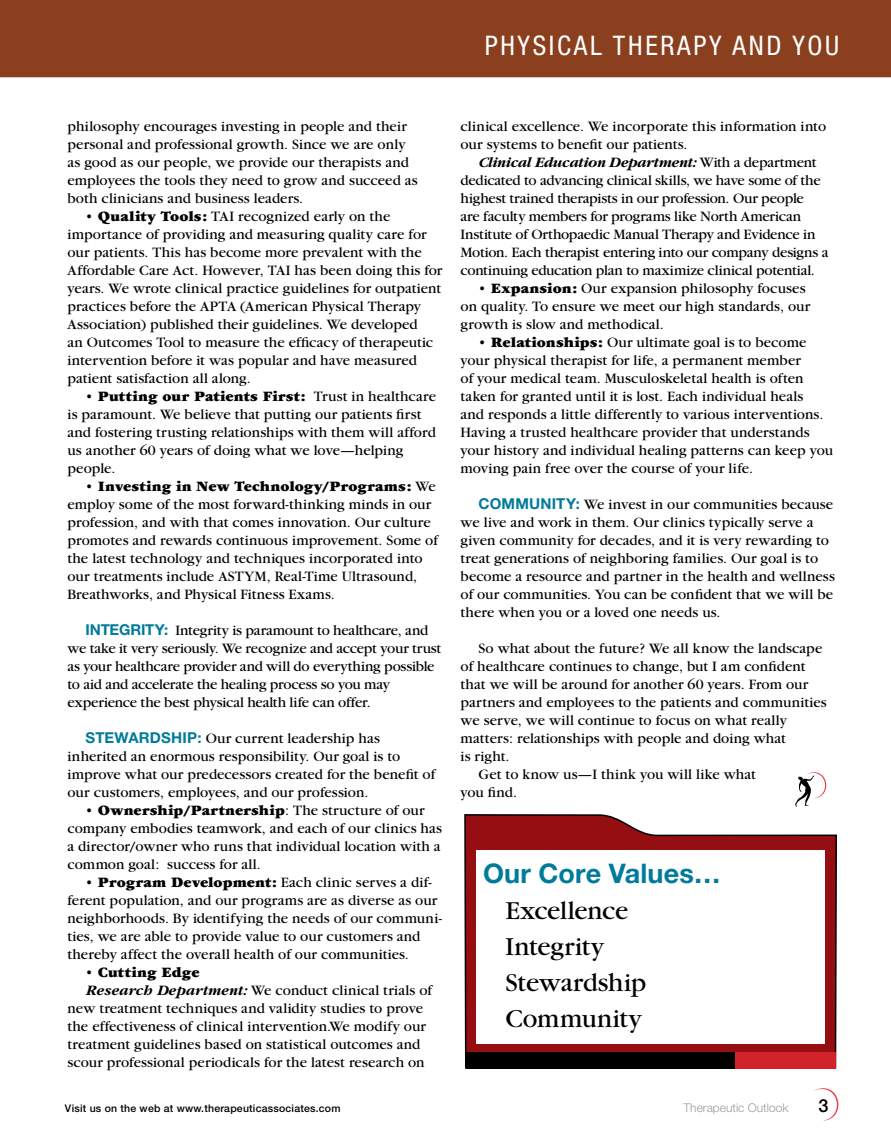
<style>
.page{position:relative;width:891px;height:1148px;background:#fff}
.page>*{position:absolute;margin:0;border:0;box-sizing:border-box;transform-origin:0 0}
.t1{font:27px/36px "Garamond";letter-spacing:-.005em;color:#000}
.t2{font:condensed 27px "Helvetica Neue";letter-spacing:.1em;color:#fff}
.t3{font:700 27px "Helvetica Neue";color:#007b9b}
.t4{font:500 18px "Helvetica Neue";color:#000}
.t5{font:15px/18px "Garamond";letter-spacing:.005em;color:#000}
.t6{font:15px/18px "Garamond";letter-spacing:-.015em;color:#000}
.t7{font:900 15px "Garamond";letter-spacing:.01em;color:#000}
.t8{font:300 12px "Helvetica Neue";color:#999b9e}
.t9{font:500 10.5px "Helvetica Neue";letter-spacing:.02em;color:#000}
.s1{font-weight:900}
.s2{font-family:"Helvetica Neue";font-weight:700;color:#007b9b}
.s3{font-weight:700;font-style:italic}
</style>
<div class="page">
<div style="left:0;top:0;width:891px;height:77px;background:#8a3f1e"></div>
<svg style="left:463px;top:0;width:375px;height:1069px"></svg>
<div style="left:476px;top:849px;width:348px;height:194px;background:#fff"></div>
<div style="left:466px;top:1052px;width:370px;height:16px;background:#000"></div>
<div style="left:735px;top:1052px;width:100px;height:17px;background:#d2232a"></div>
<svg style="left:793px;top:772px;width:37px;height:36px"></svg>
<svg style="left:814px;top:1088px;width:25px;height:32px"></svg>
<h1 class="t2" style="left:485px;top:30px;width:356px">PHYSICAL THERAPY AND YOU</h1>
<p class="t5" style="left:68px;top:117px;width:352px">philosophy encourages investing in people and their personal and professional growth. Since we are only as good as our people, we provide our therapists and employees the tools they need to grow and succeed as both clinicians and business leaders.</p>
<p class="t5" style="left:68px;top:207px;width:376px;text-indent:18px"><span class="s1">• Quality Tools:</span> TAI recognized early on the importance of providing and measuring quality care for our patients. This has become more prevalent with the Affordable Care Act. However, TAI has been doing this for years. We wrote clinical practice guidelines for outpatient practices before the APTA (American Physical Therapy Association) published their guidelines. We developed<br>an Outcomes Tool to measure the efficacy of therapeutic intervention before it was popular and have measured patient satisfaction all along.</p>
<p class="t5" style="left:68px;top:387px;width:370px;text-indent:18px"><span class="s1">• Putting our Patients First:</span> Trust in healthcare is paramount. We believe that putting our patients first and fostering trusting relationships with them will afford us another 60 years of doing what we love—helping people.</p>
<p class="t5" style="left:68px;top:477px;width:372px;text-indent:18px"><span class="s1">• Investing in New Technology/Programs:</span> We employ some of the most forward-thinking minds in our profession, and with that comes innovation. Our culture promotes and rewards continuous improvement. Some of the latest technology and techniques incorporated into our treatments include ASTYM, Real-Time Ultrasound, Breathworks, and Physical Fitness Exams.</p>
<p class="t6" style="left:67px;top:621px;width:375px;text-indent:18px"><span class="s2">INTEGRITY:</span> Integrity is paramount to healthcare, and we take it very seriously. We recognize and accept your trust as your healthcare provider and will do everything possible to aid and accelerate the healing process so you may experience the best physical health life can offer.</p>
<p class="t5" style="left:68px;top:729px;width:369px;text-indent:18px"><span class="s2">STEWARDSHIP:</span> Our current leadership has inherited an enormous responsibility. Our goal is to improve what our predecessors created for the benefit of our customers, employees, and our profession.</p>
<p class="t5" style="left:68px;top:801px;width:376px;text-indent:18px"><span class="s1">• Ownership/Partnership</span>: The structure of our company embodies teamwork, and each of our clinics has a director/owner who runs that individual location with a common goal: success for all.</p>
<p class="t5" style="left:68px;top:873px;width:376px;text-indent:18px"><span class="s1">• Program Development:</span> Each clinic serves a dif&shy;ferent population, and our programs are as diverse as our neighborhoods. By identifying the needs of our communi&shy;ties, we are able to provide value to our customers and thereby affect the overall health of our communities.</p>
<p class="t7" style="left:86px;top:964px;width:116px">• Cutting Edge</p>
<p class="t5" style="left:86px;top:981px;width:348px"><span class="s3">Research Department:</span> We conduct clinical trials of</p>
<p class="t5" style="left:68px;top:999px;width:357px">new treatment techniques and validity studies to prove</p>
<p class="t5" style="left:68px;top:1017px;width:360px">the effectiveness of clinical intervention.We modify our</p>
<p class="t5" style="left:68px;top:1035px;width:354px">treatment guidelines based on statistical outcomes and</p>
<p class="t5" style="left:68px;top:1053px;width:359px">scour professional periodicals for the latest research on</p>
<p class="t5" style="left:461px;top:117px;width:367px">clinical excellence. We incorporate this information into our systems to benefit our patients.</p>
<p class="t6" style="left:461px;top:153px;width:369px;text-indent:18px"><span class="s3">Clinical Education Department:</span> With a department dedicated to advancing clinical skills, we have some of the highest trained therapists in our profession. Our people<br>are faculty members for programs like North American Institute of Orthopaedic Manual Therapy and Evidence in Motion. Each therapist entering into our company designs a continuing education plan to maximize clinical potential.</p>
<p class="t5" style="left:461px;top:279px;width:351px;text-indent:18px"><span class="s1">• Expansion:</span> Our expansion philosophy focuses on quality. To ensure we meet our high standards, our growth is slow and methodical.</p>
<p class="t5" style="left:461px;top:333px;width:374px;text-indent:18px"><span class="s1">• Relationships:</span> Our ultimate goal is to become your physical therapist for life, a permanent member<br>of your medical team. Musculoskeletal health is often taken for granted until it is lost. Each individual heals<br>and responds a little differently to various interventions.<br>Having a trusted healthcare provider that understands your history and individual healing patterns can keep you moving pain free over the course of your life.</p>
<p class="t5" style="left:461px;top:495px;width:376px;text-indent:18px"><span class="s2">COMMUNITY:</span> We invest in our communities because we live and work in them. Our clinics typically serve a given community for decades, and it is very rewarding to treat generations of neighboring families. Our goal is to become a resource and partner in the health and wellness of our communities. You can be confident that we will be there when you or a loved one needs us.</p>
<p class="t5" style="left:479px;top:639px;width:345px">So what about the future? We all know the landscape</p>
<p class="t5" style="left:461px;top:657px;width:347px">of healthcare continues to change, but I am confident</p>
<p class="t5" style="left:461px;top:675px;width:349px">that we will be around for another 60 years. From our</p>
<p class="t5" style="left:461px;top:693px;width:368px">partners and employees to the patients and communities</p>
<p class="t5" style="left:461px;top:711px;width:328px">we serve, we will continue to focus on what really</p>
<p class="t5" style="left:461px;top:729px;width:327px">matters: relationships with people and doing what</p>
<p class="t5" style="left:461px;top:747px;width:50px">is right.</p>
<p class="t5" style="left:479px;top:765px;width:279px">Get to know us—I think you will like what</p>
<p class="t5" style="left:461px;top:783px;width:58px">you find.</p>
<h1 class="t3" style="left:483px;top:856px;width:239px">OUR CORE VALUES…</h1>
<h1 class="t1" style="left:505px;top:893px;width:142px">Excellence<br>Integrity<br>Stewardship<br>Community</h1>
<p class="t9" style="left:65px;top:1101px;width:277px">Visit us on the web at www.therapeuticassociates.com</p>
<p class="t8" style="left:684px;top:1100px;width:106px">Therapeutic Outlook</p>
<p class="t4" style="left:818px;top:1094px;width:12px">3</p>
</div>
